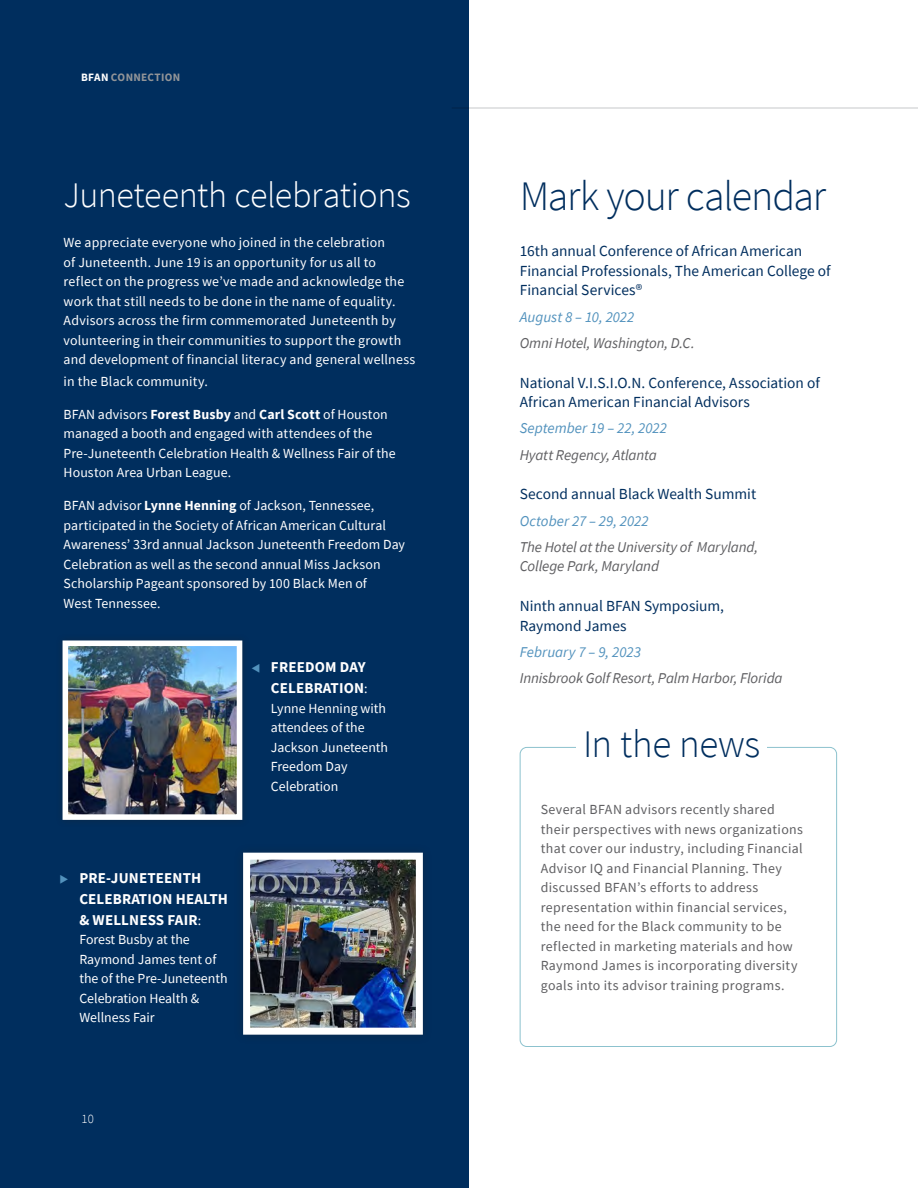
<style>
.page{position:relative;width:918px;height:1188px;background:#fff}
.page>*{position:absolute;margin:0;border:0;box-sizing:border-box;transform-origin:0 0}
.Subhead_-_1st_Tier{font:300 42px "Source Sans Pro";letter-spacing:-.03em;color:#002e5e}
.Headline{font:300 39px "Source Sans Pro";letter-spacing:-.005em;color:#002e5e}
.Headline-2{font:300 36px "Source Sans Pro";letter-spacing:-.01em;color:#fff}
.Subhead_-_1st_Tier-2{font:15.3px/19.5px "Source Sans Pro";color:#002e5e}
.Body_Copy{font:italic 15px/19.5px "Source Sans Pro";letter-spacing:-.01em;color:#5f5f62}
.t1{font:700 15px/21px "Source Sans Pro";letter-spacing:.01em;color:#fff;text-align:right}
.Body_Copy-2{font:italic 15px "Source Sans Pro";color:#5292bd}
.Body_Copy-3{font:13.8px/19.5px "Source Sans Pro";letter-spacing:.01em;color:#fff}
.Body_Copy-4{font:13.8px/19.5px "Source Sans Pro";letter-spacing:.025em;color:#5f5f62}
.t2{font:300 12.75px "Source Sans Pro";color:#fff}
.t3{font:700 11.25px "Source Sans Pro";letter-spacing:.03em;color:#939598}
.s1{color:#fff}
.s2{font-weight:700}
.s3{color:#5292bd}
.s4{font-weight:400;font-size:13.8px}
</style>
<div class="page">
<hr style="left:452px;top:108px;width:466px;height:1px;background:#c7c8ca">
<div style="left:0;top:0;width:469px;height:1188px;background:#002e5e"></div>
<div style="left:233px;top:843px;width:200px;height:201px;background:#012d5a"></div>
<img style="left:251px;top:861px;width:164px;height:166px">
<div style="left:243px;top:853px;width:180px;height:182px;border:7px solid #fff"></div>
<div style="left:55px;top:633px;width:195px;height:194px;background:#231f20;opacity:.32"></div>
<img style="left:70px;top:648px;width:165px;height:165px">
<div style="left:63px;top:641px;width:179px;height:179px;border:6px solid #fff"></div>
<div style="left:520px;top:747px;width:317px;height:300px;border:1px solid #8cc2ce;border-radius:7px"></div>
<div style="left:577px;top:728px;width:190px;height:54px;background:#fff"></div>
<p class="t3" style="left:81px;top:70px;width:101px"><span class="s1">BFAN</span> CONNECTION</p>
<p class="Headline-2" style="left:64px;top:173px;width:349px">Juneteenth celebrations</p>
<p class="Body_Copy-3" style="left:64px;top:233px;width:353px">We appreciate everyone who joined in the celebration<br>of Juneteenth. June 19 is an opportunity for us all to reflect on the progress we’ve made and acknowledge the work that still needs to be done in the name of equality.<br>Advisors across the firm commemorated Juneteenth by volunteering in their communities to support the growth and development of financial literacy and general wellness</p>
<p class="Body_Copy-3" style="left:64px;top:371px;width:146px">in the Black community.</p>
<p class="Body_Copy-3" style="left:64px;top:404px;width:334px">BFAN advisors <span class="s2">Forest Busby</span> and <span class="s2">Carl Scott</span> of Houston managed a booth and engaged with attendees of the Pre-Juneteenth Celebration Health &amp; Wellness Fair of the Houston Area Urban League.</p>
<p class="Body_Copy-3" style="left:64px;top:496px;width:343px">BFAN advisor <span class="s2">Lynne Henning</span> of Jackson, Tennessee, participated in the Society of African American Cultural Awareness’ 33rd annual Jackson Juneteenth Freedom Day Celebration as well as the second annual Miss Jackson Scholarship Pageant sponsored by 100 Black Men of<br>West Tennessee.</p>
<p class="t1" style="left:251px;top:657px;width:118px"><span class="s3">▼</span> FREEDOM DAY<br>CELEBRATION<span class="s4">:</span></p>
<p class="Body_Copy-3" style="left:271px;top:698px;width:119px">Lynne Henning with attendees of the<br>Jackson Juneteenth<br>Freedom Day<br>Celebration</p>
<p class="t1" style="left:79px;top:867px;width:150px;text-align:left;text-indent:-20px"><span class="s3">◆</span> PRE-JUNETEENTH<br>CELEBRATION HEALTH &amp; WELLNESS FAIR<span class="s4">:</span></p>
<p class="Body_Copy-3" style="left:79px;top:930px;width:150px">Forest Busby at the<br>Raymond James tent of the of the Pre-Juneteenth<br>Celebration Health &amp;<br>Wellness Fair</p>
<p class="t2" style="left:82px;top:1111px;width:14px">10</p>
<p class="Subhead_-_1st_Tier" style="left:520px;top:170px;width:308px">Mark your calendar</p>
<p class="Subhead_-_1st_Tier-2" style="left:520px;top:242px;width:313px">16th annual Conference of African American<br>Financial Professionals, The American College of<br>Financial Services®</p>
<p class="Body_Copy-2" style="left:520px;top:307px;width:116px">August 8 – 10, 2022</p>
<p class="Body_Copy" style="left:520px;top:333px;width:176px">Omni Hotel, Washington, D.C.</p>
<p class="Subhead_-_1st_Tier-2" style="left:520px;top:373px;width:302px">National V.I.S.I.O.N. Conference, Association of<br>African American Financial Advisors</p>
<p class="Body_Copy-2" style="left:520px;top:419px;width:149px">September 19 – 22, 2022</p>
<p class="Body_Copy" style="left:520px;top:445px;width:139px">Hyatt Regency, Atlanta</p>
<p class="Subhead_-_1st_Tier-2" style="left:520px;top:485px;width:238px">Second annual Black Wealth Summit</p>
<p class="Body_Copy-2" style="left:520px;top:511px;width:130px">October 27 – 29, 2022</p>
<p class="Body_Copy" style="left:520px;top:537px;width:240px">The Hotel at the University of Maryland,<br>College Park, Maryland</p>
<p class="Subhead_-_1st_Tier-2" style="left:520px;top:596px;width:206px">Ninth annual BFAN Symposium,<br>Raymond James</p>
<p class="Body_Copy-2" style="left:520px;top:642px;width:123px">February 7 – 9, 2023</p>
<p class="Body_Copy" style="left:520px;top:668px;width:264px">Innisbrook Golf Resort, Palm Harbor, Florida</p>
<p class="Headline" style="left:583px;top:720px;width:179px">In the news</p>
<p class="Body_Copy-4" style="left:541px;top:800px;width:264px">Several BFAN advisors recently shared their perspectives with news organizations that cover our industry, including Financial Advisor IQ and Financial Planning. They discussed BFAN’s efforts to address representation within financial services, the need for the Black community to be reflected in marketing materials and how Raymond James is incorporating diversity goals into its advisor training programs.</p>
</div>
